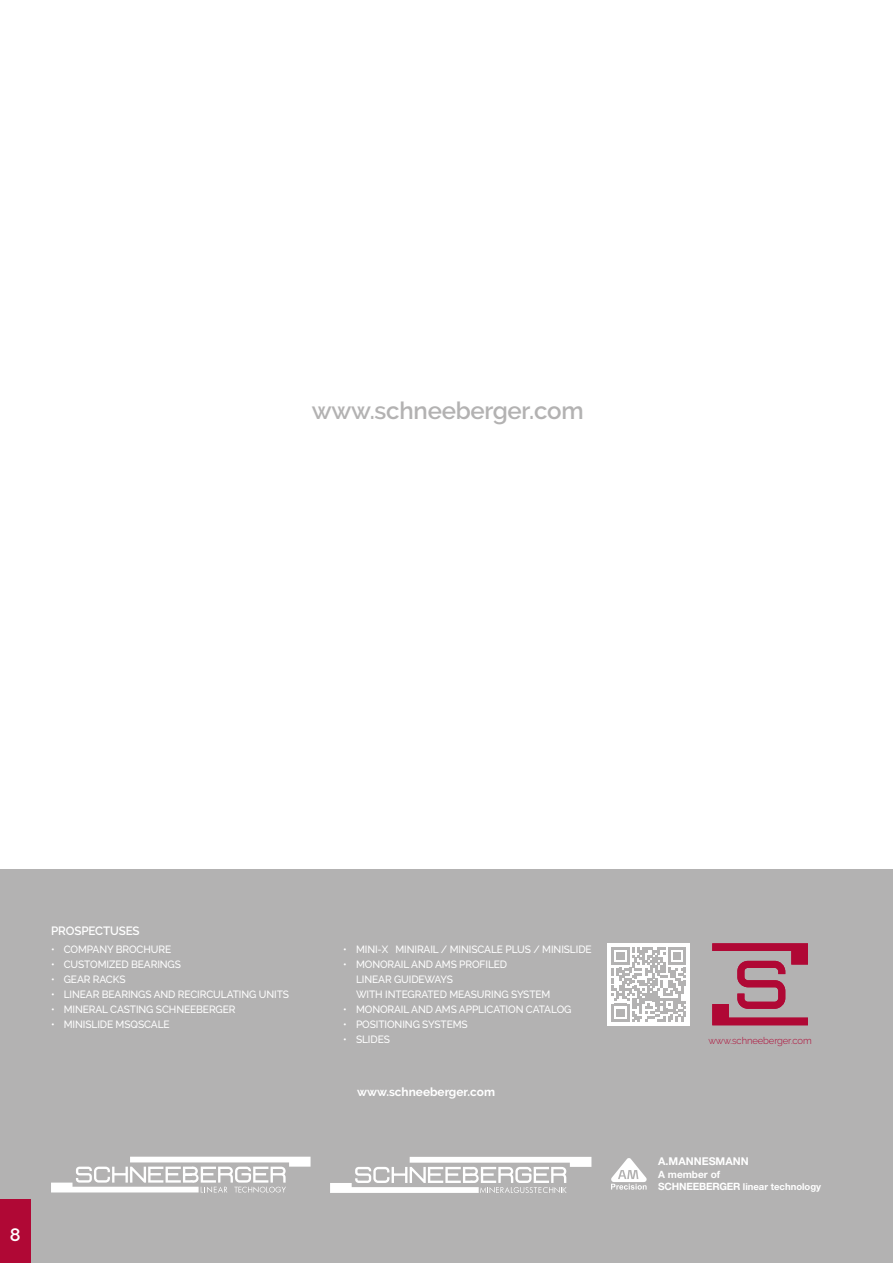
<style>
.page{position:relative;width:893px;height:1263px;background:#fff}
.page>*{position:absolute;margin:0;border:0;box-sizing:border-box;transform-origin:0 0}
.t1{font:600 24px "Raleway";letter-spacing:-.01em;color:#b3b2b2}
.t2{font:600 18px "Raleway";color:#fff}
.t3{font:600 12px "Raleway";letter-spacing:-.01em;color:#fff}
.t4{font:700 11.85px "Raleway";color:#fff}
.t5{font:700 10.8px "Helvetica Neue LT Com";color:#fff}
.t6{font:500 10.5px/15px "Raleway";letter-spacing:-.01em;color:#fff}
.t7{font:700 10.05px "Helvetica Neue LT Com";color:#fff}
.t8{font:300 9.75px "Raleway";letter-spacing:-.01em;color:#b00835}
.t9{font:700 9.45px "Helvetica Neue LT Com";color:#fff}
.s1{font-size:10.05px}
</style>
<div class="page">
<div style="left:0;top:870px;width:893px;height:393px;background:#b3b2b2"></div>
<svg style="left:51px;top:1157px;width:260px;height:35px"></svg>
<svg style="left:330px;top:1157px;width:261px;height:36px"></svg>
<div style="left:0;top:1199px;width:31px;height:64px;background:#b00835"></div>
<div style="left:608px;top:943px;width:82px;height:82px;background:#fff"></div>
<svg style="left:611px;top:947px;width:75px;height:75px"></svg>
<svg style="left:712px;top:943px;width:96px;height:82px"></svg>
<svg style="left:611px;top:1158px;width:36px;height:32px"></svg>
<h1 class="t1" style="left:312px;top:397px;width:273px">www.schneeberger.com</h1>
<p class="t3" style="left:51px;top:924px;width:90px">PROSPECTUSES</p>
<p class="t6" style="left:51px;top:942px;width:122px">• COMPANY BROCHURE</p>
<p class="t6" style="left:51px;top:957px;width:131px">• CUSTOMIZED BEARINGS</p>
<p class="t6" style="left:51px;top:972px;width:76px">• GEAR RACKS</p>
<p class="t6" style="left:51px;top:987px;width:240px">• LINEAR BEARINGS AND RECIRCULATING UNITS</p>
<p class="t6" style="left:51px;top:1002px;width:186px">• MINERAL CASTING SCHNEEBERGER</p>
<p class="t6" style="left:51px;top:1017px;width:120px">• MINISLIDE MSQSCALE</p>
<h2 class="t2" style="left:10px;top:1224px;width:12px">8</h2>
<p class="t6" style="left:343px;top:942px;width:250px">• MINI-X MINIRAIL / MINISCALE PLUS / MINISLIDE</p>
<p class="t6" style="left:356px;top:957px;width:196px;text-indent:-13px">• MONORAIL AND AMS PROFILED<br>LINEAR GUIDEWAYS<br>WITH INTEGRATED MEASURING SYSTEM</p>
<p class="t6" style="left:343px;top:1002px;width:230px">• MONORAIL AND AMS APPLICATION CATALOG</p>
<p class="t6" style="left:343px;top:1017px;width:126px">• POSITIONING SYSTEMS</p>
<p class="t6" style="left:343px;top:1032px;width:48px">• SLIDES</p>
<p class="t4" style="left:357px;top:1085px;width:139px">www.schneeberger.com</p>
<p class="t8" style="left:708px;top:1035px;width:105px">www.schneeberger.com</p>
<p class="t5" style="left:658px;top:1155px;width:92px">A.MANNESMANN</p>
<p class="t7" style="left:658px;top:1168px;width:63px">A member of</p>
<p class="t9" style="left:658px;top:1180px;width:165px"><span class="s1">SCHNEEBERGER</span> linear technology</p>
</div>
